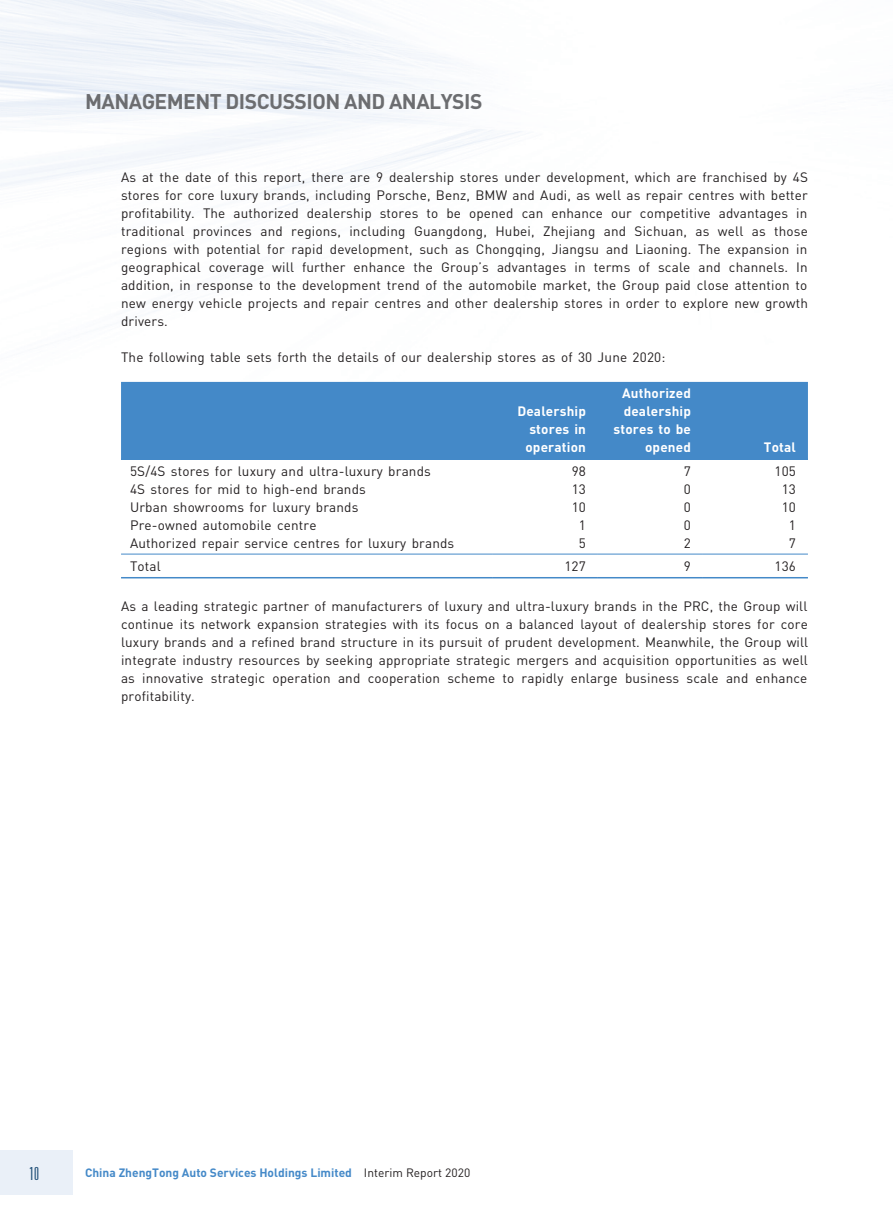
<style>
.page{position:relative;width:893px;height:1212px;background:#fff}
.page>*{position:absolute;margin:0;border:0;box-sizing:border-box;transform-origin:0 0}
.t1{font:700 21px "DIN Pro";letter-spacing:-.025em;color:#6c6d70}
.t2{font:300 ultra-condensed 18px "Univers LT Std";color:#225179}
._12___P2{font:13.5px/18px "DIN Pro";letter-spacing:.01em;color:#231f20;text-align:justify}
._15_Table_Stub{font:13.5px "DIN Pro";letter-spacing:.01em;color:#231f20}
._01_Body_Text{font:700 13.5px/18px "DIN Pro";letter-spacing:.01em;color:#fff;text-align:justify}
._01_Body_Text-2{font:13.5px "DIN Pro";letter-spacing:.01em;color:#231f20}
.t3{font:700 12px "DIN Pro";color:#4489c8}
.s1{font-weight:400;color:#231f20}
</style>
<div class="page">
<div style="left:0;top:1150px;width:72px;height:45px;background:#eaf0f8"></div>
<div style="left:121px;top:382px;width:687px;height:76px;background:#4489c8"></div>
<hr style="left:121px;top:458px;width:372px;height:2px;background:#4489c8">
<hr style="left:493px;top:458px;width:105px;height:2px;background:#4489c8">
<hr style="left:598px;top:458px;width:105px;height:2px;background:#4489c8">
<hr style="left:703px;top:458px;width:105px;height:2px;background:#4489c8">
<hr style="left:121px;top:554px;width:372px;height:1px;background:#4489c8">
<hr style="left:493px;top:554px;width:105px;height:1px;background:#4489c8">
<hr style="left:598px;top:554px;width:105px;height:1px;background:#4489c8">
<hr style="left:703px;top:554px;width:105px;height:1px;background:#4489c8">
<hr style="left:121px;top:577px;width:372px;height:1px;background:#4489c8">
<hr style="left:493px;top:577px;width:105px;height:1px;background:#4489c8">
<hr style="left:598px;top:577px;width:105px;height:1px;background:#4489c8">
<hr style="left:703px;top:577px;width:105px;height:1px;background:#4489c8">
<h1 class="t1" style="left:85px;top:87px;width:399px">MANAGEMENT DISCUSSION AND ANALYSIS</h1>
<p class="_12___P2" style="left:121px;top:168px;width:688px">As at the date of this report, there are 9 dealership stores under development, which are franchised by 4S stores for core luxury brands, including Porsche, Benz, BMW and Audi, as well as repair centres with better profitability. The authorized dealership stores to be opened can enhance our competitive advantages in traditional provinces and regions, including Guangdong, Hubei, Zhejiang and Sichuan, as well as those regions with potential for rapid development, such as Chongqing, Jiangsu and Liaoning. The expansion in geographical coverage will further enhance the Group’s advantages in terms of scale and channels. In addition, in response to the development trend of the automobile market, the Group paid close attention to new energy vehicle projects and repair centres and other dealership stores in order to explore new growth drivers.</p>
<p class="_12___P2" style="left:121px;top:348px;width:546px">The following table sets forth the details of our dealership stores as of 30 June 2020:</p>
<p class="_01_Body_Text" style="left:525px;top:402px;width:62px;text-indent:-8px">Dealership stores in operation</p>
<p class="_01_Body_Text" style="left:614px;top:384px;width:79px;text-align:right">Authorized dealership stores to be opened</p>
<p class="_01_Body_Text" style="left:764px;top:438px;width:34px">Total</p>
<p class="_15_Table_Stub" style="left:130px;top:462px;width:302px">5S/4S stores for luxury and ultra-luxury brands</p>
<p class="_01_Body_Text-2" style="left:572px;top:462px;width:16px">98</p>
<p class="_01_Body_Text-2" style="left:684px;top:462px;width:9px">7</p>
<p class="_01_Body_Text-2" style="left:774px;top:462px;width:23px">105</p>
<p class="_15_Table_Stub" style="left:130px;top:480px;width:237px">4S stores for mid to high-end brands</p>
<p class="_01_Body_Text-2" style="left:572px;top:480px;width:16px">13</p>
<p class="_01_Body_Text-2" style="left:684px;top:480px;width:9px">0</p>
<p class="_01_Body_Text-2" style="left:782px;top:480px;width:16px">13</p>
<p class="_15_Table_Stub" style="left:130px;top:498px;width:230px">Urban showrooms for luxury brands</p>
<p class="_01_Body_Text-2" style="left:572px;top:498px;width:16px">10</p>
<p class="_01_Body_Text-2" style="left:684px;top:498px;width:9px">0</p>
<p class="_01_Body_Text-2" style="left:782px;top:498px;width:16px">10</p>
<p class="_15_Table_Stub" style="left:130px;top:516px;width:188px">Pre-owned automobile centre</p>
<p class="_01_Body_Text-2" style="left:579px;top:516px;width:9px">1</p>
<p class="_01_Body_Text-2" style="left:684px;top:516px;width:9px">0</p>
<p class="_01_Body_Text-2" style="left:789px;top:516px;width:9px">1</p>
<p class="_15_Table_Stub" style="left:130px;top:534px;width:326px">Authorized repair service centres for luxury brands</p>
<p class="_01_Body_Text-2" style="left:579px;top:534px;width:9px">5</p>
<p class="_01_Body_Text-2" style="left:684px;top:534px;width:9px">2</p>
<p class="_01_Body_Text-2" style="left:789px;top:534px;width:9px">7</p>
<p class="_15_Table_Stub" style="left:130px;top:557px;width:32px">Total</p>
<p class="_01_Body_Text-2" style="left:564px;top:557px;width:23px">127</p>
<p class="_01_Body_Text-2" style="left:684px;top:557px;width:9px">9</p>
<p class="_01_Body_Text-2" style="left:774px;top:557px;width:23px">136</p>
<p class="_12___P2" style="left:121px;top:597px;width:689px">As a leading strategic partner of manufacturers of luxury and ultra-luxury brands in the PRC, the Group will continue its network expansion strategies with its focus on a balanced layout of dealership stores for core luxury brands and a refined brand structure in its pursuit of prudent development. Meanwhile, the Group will integrate industry resources by seeking appropriate strategic mergers and acquisition opportunities as well as innovative strategic operation and cooperation scheme to rapidly enlarge business scale and enhance profitability.</p>
<h2 class="t2" style="left:29px;top:1164px;width:11px">10</h2>
<p class="t3" style="left:85px;top:1164px;width:387px">China ZhengTong Auto Services Holdings Limited <span class="s1">Interim Report 2020</span></p>
</div>
